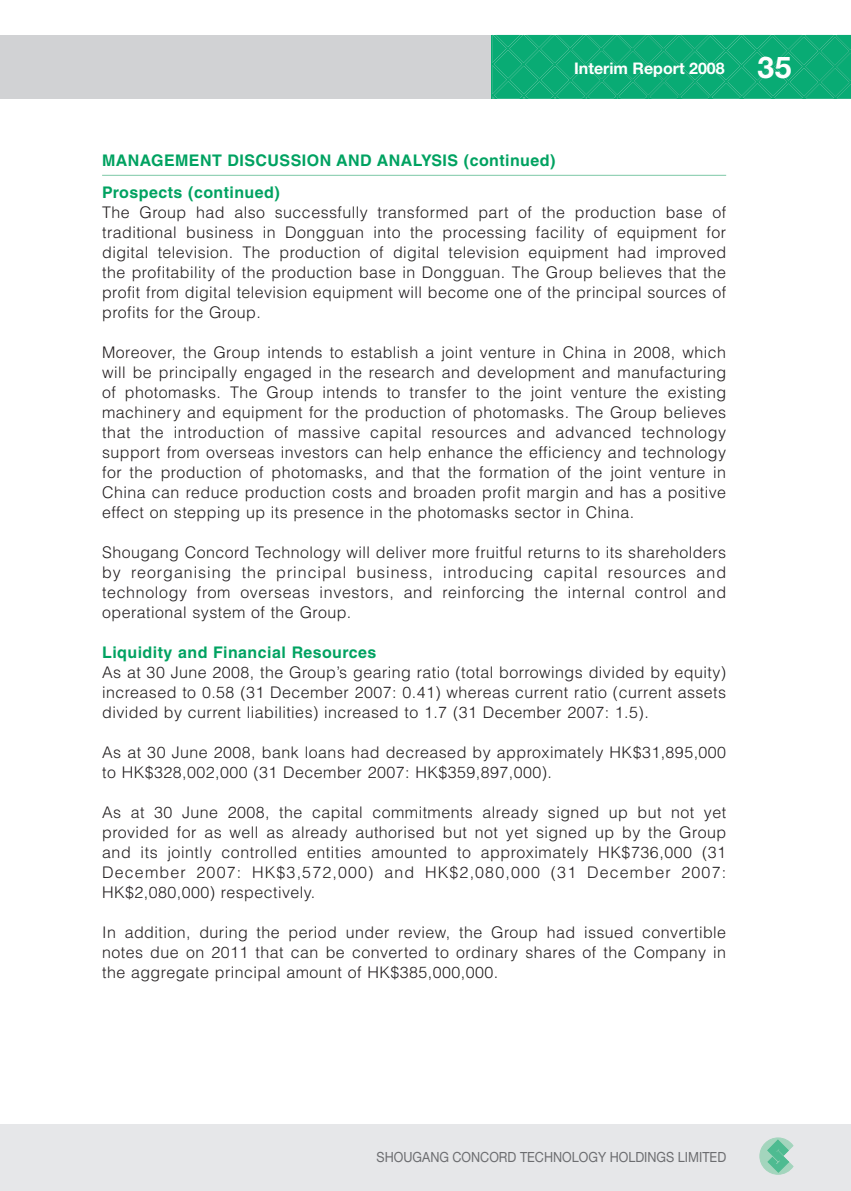
<style>
.page{position:relative;width:851px;height:1191px;background:#fff}
.page>*{position:absolute;margin:0;border:0;box-sizing:border-box;transform-origin:0 0}
.t1{font:300 16px/20px "Helvetica LT Std";letter-spacing:.03em;color:#231f20;text-align:justify}
.t2{font:700 16px/31.6px "Helvetica LT Std";letter-spacing:.03em;color:#00a261}
.t3{font:700 16px "Helvetica Neue LT Std";color:#fff}
.t4{font:14px "Helvetica Neue LT Std";color:#6c6d70;scale:.9 1}
.s1{font-size:30px}
</style>
<div class="page">
<div style="left:0;top:35px;width:513px;height:63px;background:#d1d2d4"></div>
<svg style="left:492px;top:35px;width:358px;height:64px;background:#0fac76"></svg>
<div style="left:0;top:1124px;width:850px;height:66px;background:#e6e7e9"></div>
<svg style="left:759px;top:1137px;width:34px;height:37px"></svg>
<hr style="left:102px;top:175px;width:624px;height:1px;background:#7dc8a6">
<p class="t3" style="left:574px;top:62px;width:219px">Interim Report 2008 <span class="s1">35</span></p>
<p class="t2" style="left:102px;top:147px;width:454px">MANAGEMENT DISCUSSION AND ANALYSIS (continued)<br>Prospects (continued)</p>
<p class="t1" style="left:102px;top:204px;width:625px">The Group had also successfully transformed part of the production base of traditional business in Dongguan into the processing facility of equipment for digital television. The production of digital television equipment had improved the profitability of the production base in Dongguan. The Group believes that the profit from digital television equipment will become one of the principal sources of profits for the Group.</p>
<p class="t1" style="left:102px;top:344px;width:625px">Moreover, the Group intends to establish a joint venture in China in 2008, which will be principally engaged in the research and development and manufacturing of photomasks. The Group intends to transfer to the joint venture the existing machinery and equipment for the production of photomasks. The Group believes that the introduction of massive capital resources and advanced technology support from overseas investors can help enhance the efficiency and technology for the production of photomasks, and that the formation of the joint venture in China can reduce production costs and broaden profit margin and has a positive effect on stepping up its presence in the photomasks sector in China.</p>
<p class="t1" style="left:102px;top:544px;width:625px">Shougang Concord Technology will deliver more fruitful returns to its shareholders by reorganising the principal business, introducing capital resources and technology from overseas investors, and reinforcing the internal control and operational system of the Group.</p>
<p class="t2" style="left:102px;top:638px;width:276px">Liquidity and Financial Resources</p>
<p class="t1" style="left:102px;top:664px;width:625px">As at 30 June 2008, the Group’s gearing ratio (total borrowings divided by equity) increased to 0.58 (31 December 2007: 0.41) whereas current ratio (current assets divided by current liabilities) increased to 1.7 (31 December 2007: 1.5).</p>
<p class="t1" style="left:102px;top:744px;width:625px">As at 30 June 2008, bank loans had decreased by approximately HK$31,895,000 to HK$328,002,000 (31 December 2007: HK$359,897,000).</p>
<p class="t1" style="left:102px;top:804px;width:625px">As at 30 June 2008, the capital commitments already signed up but not yet provided for as well as already authorised but not yet signed up by the Group and its jointly controlled entities amounted to approximately HK$736,000 (31<br>December 2007: HK$3,572,000) and HK$2,080,000 (31 December 2007:<br>HK$2,080,000) respectively.</p>
<p class="t1" style="left:102px;top:924px;width:625px">In addition, during the period under review, the Group had issued convertible notes due on 2011 that can be converted to ordinary shares of the Company in the aggregate principal amount of HK$385,000,000.</p>
<p class="t4" style="left:376px;top:1151px;width:390px">SHOUGANG CONCORD TECHNOLOGY HOLDINGS LIMITED</p>
</div>
